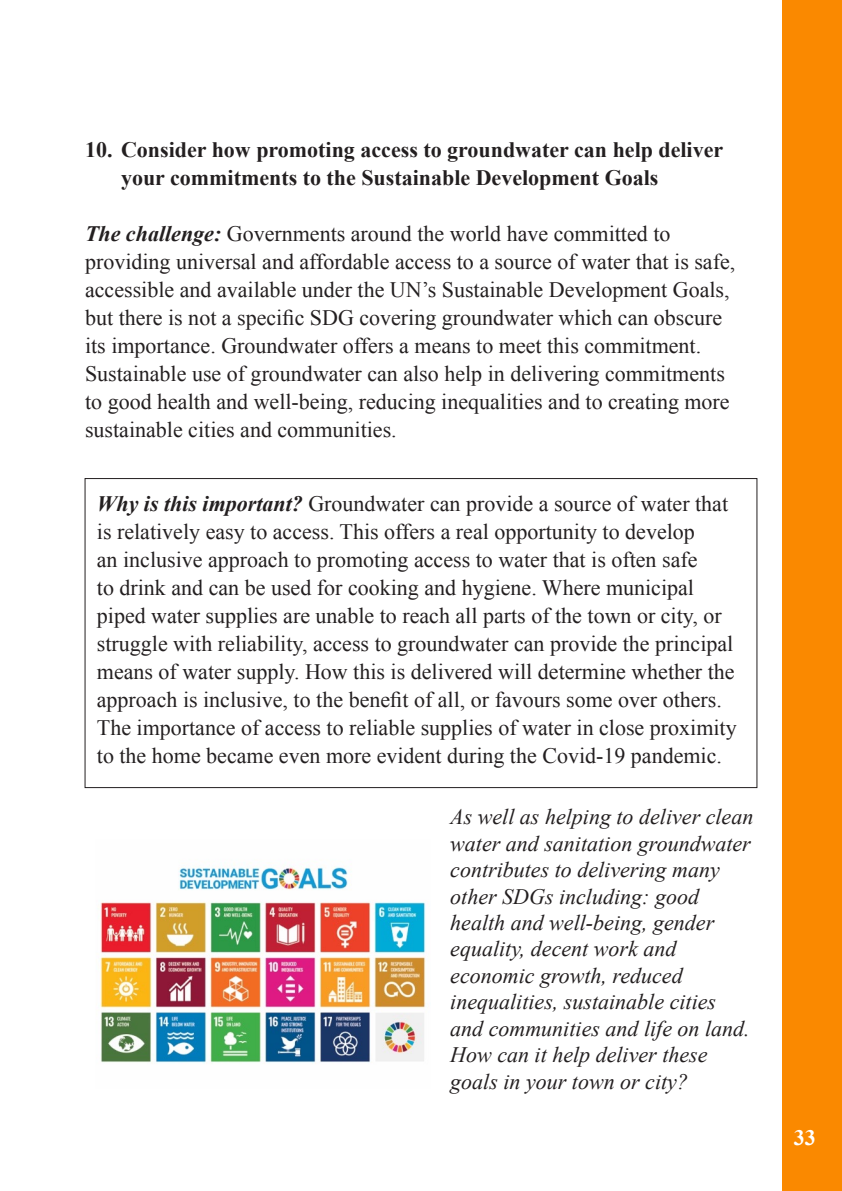
<style>
.page{position:relative;width:842px;height:1191px;background:#fff}
.page>*{position:absolute;margin:0;border:0;box-sizing:border-box;transform-origin:0 0}
.t1{font:22px/28px "Times New Roman";color:#231f20}
.t2{font:italic 22px/26.4px "Times New Roman";color:#231f20}
.t3{font:700 22px/28px "Times New Roman";color:#231f20}
.t4{font:700 22px "Times New Roman";color:#fff}
.s1{font-weight:700;font-style:italic}
</style>
<div class="page">
<div style="left:782px;top:0;width:60px;height:1191px;background:#fa8900"></div>
<img style="left:100px;top:865px;width:326px;height:199px">
<p class="t3" style="left:121px;top:135px;width:604px;text-indent:-36px">10. Consider how promoting access to groundwater can help deliver your commitments to the Sustainable Development Goals</p>
<p class="t1" style="left:85px;top:219px;width:652px"><span class="s1">The challenge:</span> Governments around the world have committed to providing universal and affordable access to a source of water that is safe, accessible and available under the UN’s Sustainable Development Goals, but there is not a specific SDG covering groundwater which can obscure its importance. Groundwater offers a means to meet this commitment.<br>Sustainable use of groundwater can also help in delivering commitments to good health and well-being, reducing inequalities and to creating more sustainable cities and communities.</p>
<p class="t1" style="left:97px;top:489px;width:641px"><span class="s1">Why is this important?</span> Groundwater can provide a source of water that is relatively easy to access. This offers a real opportunity to develop<br>an inclusive approach to promoting access to water that is often safe<br>to drink and can be used for cooking and hygiene. Where municipal piped water supplies are unable to reach all parts of the town or city, or struggle with reliability, access to groundwater can provide the principal means of water supply. How this is delivered will determine whether the approach is inclusive, to the benefit of all, or favours some over others.<br>The importance of access to reliable supplies of water in close proximity to the home became even more evident during the Covid-19 pandemic.</p>
<p class="t2" style="left:450px;top:803px;width:305px">As well as helping to deliver clean water and sanitation groundwater contributes to delivering many other SDGs including: good health and well-being, gender equality, decent work and economic growth, reduced inequalities, sustainable cities and communities and life on land.<br>How can it help deliver these goals in your town or city?</p>
<p class="t4" style="left:794px;top:1122px;width:23px">33</p>
</div>
